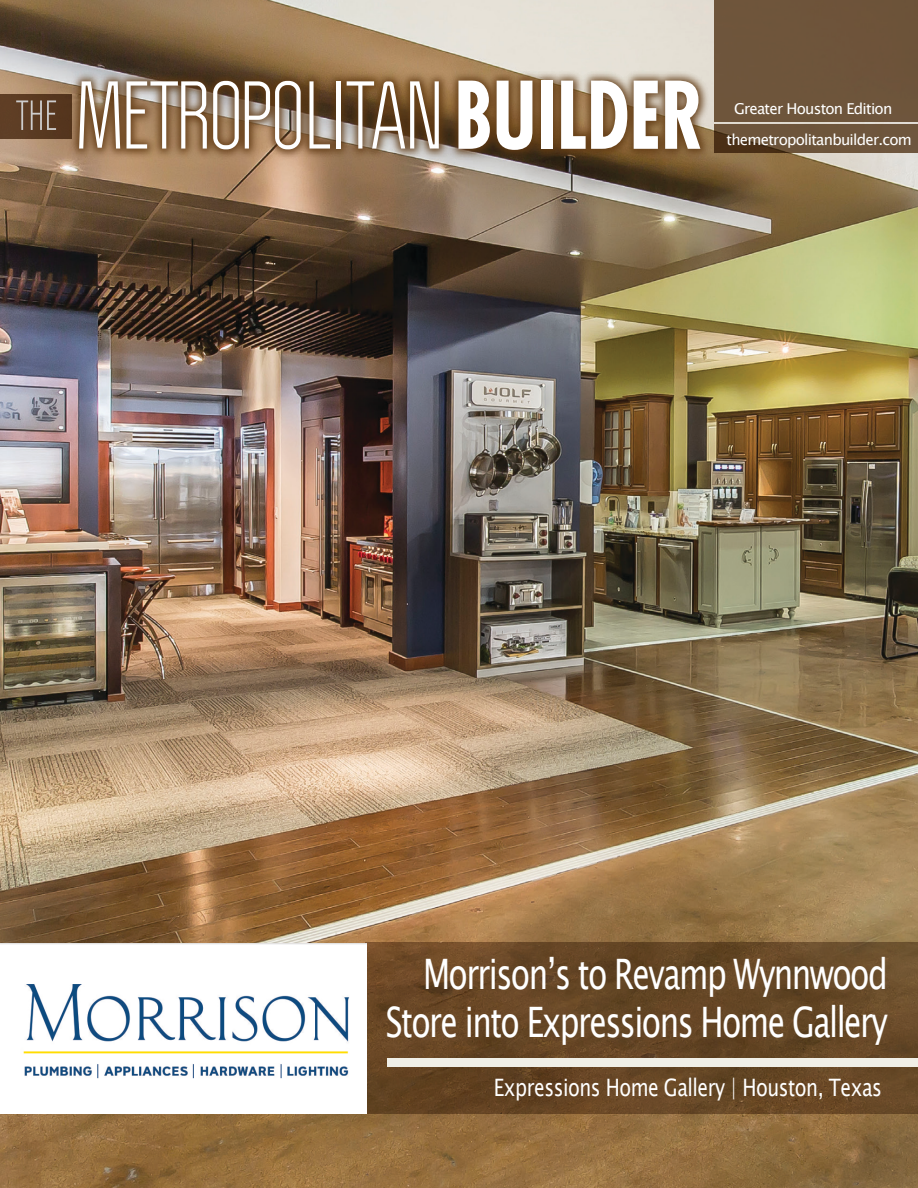
<style>
.page{position:relative;width:918px;height:1188px;background:#fff}
.page>*{position:absolute;margin:0;border:0;box-sizing:border-box;transform-origin:0 0}
.t1{font:42px/48px "Lucida Sans Unicode";letter-spacing:-.05em;color:#fff;text-align:right;scale:.75 1}
.t2{font:24px "Lucida Sans Unicode";letter-spacing:-.025em;color:#fff;scale:.8 1}
.t3{font:15px/31px "Lucida Sans Unicode";letter-spacing:-.05em;color:#fff}
</style>
<div class="page">
<img style="left:0;top:0;width:918px;height:1188px">
<div style="left:365px;top:942px;width:553px;height:172px;background:#614222"></div>
<div style="left:388px;top:1058px;width:530px;height:8px;background:#f0efe7"></div>
<div style="left:714px;top:0;width:204px;height:122px;background:#6e553b"></div>
<svg style="left:720px;top:125px;width:198px;height:28px;background:#684f36"></svg>
<div style="left:0;top:94px;width:72px;height:45px;background:#614222"></div>
<img style="left:16px;top:17px;width:704px;height:156px">
<svg style="left:16px;top:100px;width:40px;height:30px"></svg>
<svg style="left:458px;top:81px;width:32px;height:68px"></svg>
<svg style="left:497px;top:81px;width:35px;height:69px"></svg>
<div style="left:541px;top:81px;width:12px;height:68px;background:#fff"></div>
<svg style="left:561px;top:77px;width:66px;height:72px"></svg>
<svg style="left:634px;top:81px;width:24px;height:68px"></svg>
<svg style="left:665px;top:81px;width:35px;height:68px"></svg>
<svg style="left:79px;top:81px;width:41px;height:68px"></svg>
<svg style="left:127px;top:81px;width:80px;height:68px"></svg>
<svg style="left:213px;top:81px;width:26px;height:68px"></svg>
<svg style="left:245px;top:81px;width:56px;height:68px"></svg>
<svg style="left:309px;top:81px;width:21px;height:68px"></svg>
<hr style="left:336px;top:81px;width:4px;height:68px;background:#fff">
<svg style="left:347px;top:81px;width:92px;height:68px"></svg>
<img style="left:0;top:943px;width:366px;height:171px">
<p class="t3" style="left:727px;top:93px;width:187px;text-indent:7px">Greater Houston Edition themetropolitanbuilder.com</p>
<p class="t1" style="left:386px;top:950px;width:671px">Morrison’s to Revamp Wynnwood<br>Store into Expressions Home Gallery</p>
<p class="t2" style="left:494px;top:1069px;width:486px">Expressions Home Gallery | Houston, Texas</p>
</div>
